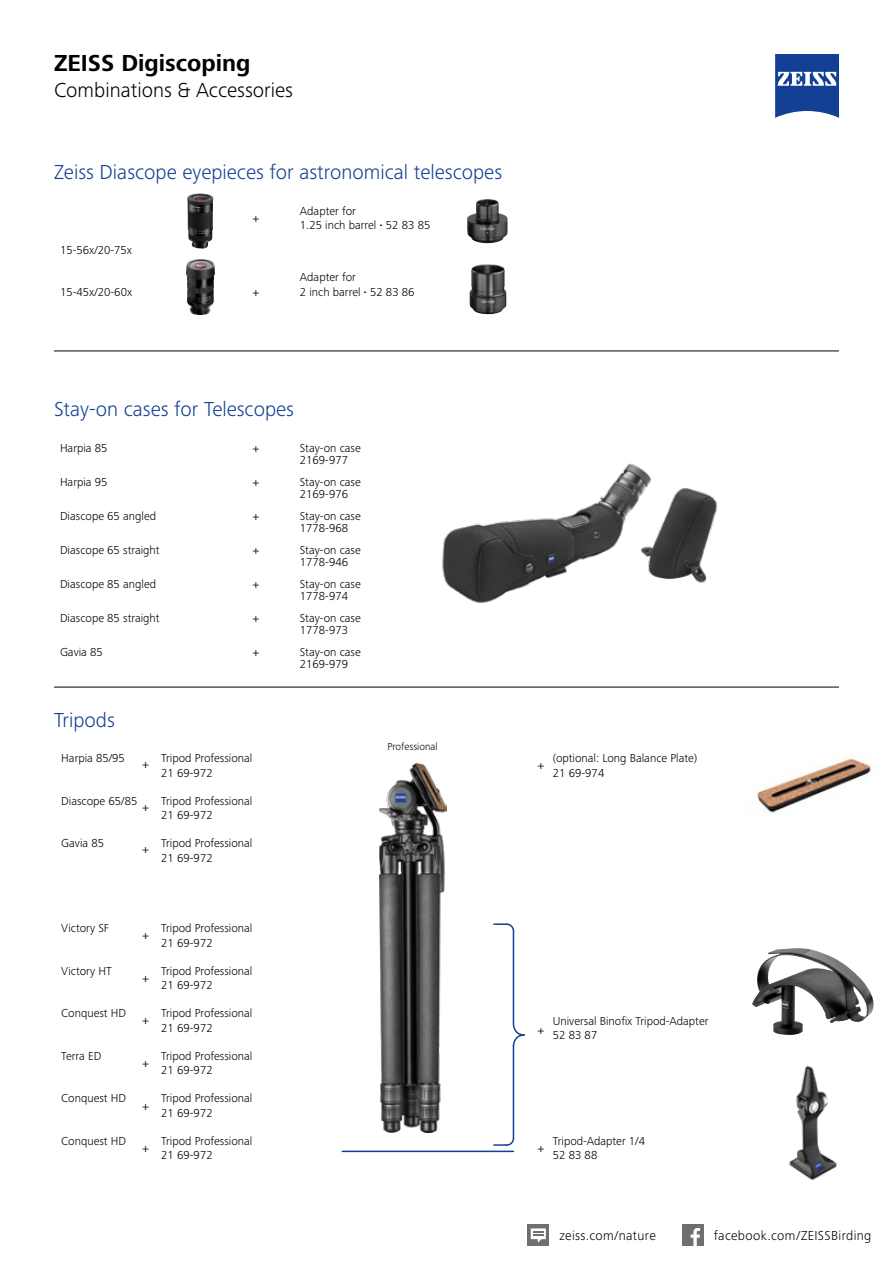
<style>
.page{position:relative;width:893px;height:1263px;background:#fff}
.page>*{position:absolute;margin:0;border:0;box-sizing:border-box;transform-origin:0 0}
.t1{font:700 24px "Zeiss Frutiger Next Pro";color:#000}
.t2{font:300 21px "Zeiss Frutiger Next Pro";color:#134094}
.t3{font:300 21px "Zeiss Frutiger Next Pro";color:#000}
.t4{font:300 13.5px "Zeiss Frutiger Next Pro";letter-spacing:.025em;color:#000}
.t5{font:300 12px/14.4px "Zeiss Frutiger Next Pro";color:#000}
.t6{font:italic 12px "Zeiss Frutiger Next Pro";color:#000}
.t7{font:300 10.5px "Zeiss Frutiger Next Pro";color:#000}
.s1{font-weight:700}
</style>
<div class="page">
<svg style="left:775px;top:54px;width:64px;height:64px"></svg>
<img style="left:442px;top:463px;width:275px;height:140px">
<img style="left:757px;top:948px;width:40px;height:45px">
<img style="left:789px;top:1066px;width:48px;height:114px">
<img style="left:379px;top:763px;width:67px;height:370px">
<img style="left:756px;top:758px;width:115px;height:55px">
<img style="left:186px;top:259px;width:28px;height:55px">
<img style="left:187px;top:193px;width:26px;height:56px">
<img style="left:469px;top:264px;width:37px;height:50px">
<hr style="left:54px;top:351px;width:785px;height:1px;background:#000">
<hr style="left:54px;top:687px;width:785px;height:1px;background:#000">
<img style="left:467px;top:199px;width:41px;height:44px">
<div style="left:682px;top:1225px;width:21px;height:21px;background:#6f6f6e"></div>
<svg style="left:691px;top:1228px;width:9px;height:18px"></svg>
<div style="left:528px;top:1225px;width:21px;height:21px;background:#6f6f6e"></div>
<svg style="left:531px;top:1228px;width:15px;height:14px"></svg>
<hr style="left:342px;top:1150px;width:171px;height:2px;background:#134094">
<hr style="left:513px;top:1045px;width:1px;height:93px;background:#134094">
<svg style="left:493px;top:1137px;width:21px;height:9px"></svg>
<hr style="left:513px;top:930px;width:1px;height:94px;background:#134094">
<svg style="left:493px;top:923px;width:21px;height:9px"></svg>
<svg style="left:512px;top:1023px;width:13px;height:24px"></svg>
<h1 class="t1" style="left:54px;top:50px;width:198px">ZEISS Digiscoping</h1>
<h2 class="t3" style="left:54px;top:77px;width:240px">Combinations &amp; Accessories</h2>
<h2 class="t2" style="left:54px;top:160px;width:450px">Zeiss Diascope eyepieces for astronomical telescopes</h2>
<p class="t5" style="left:300px;top:203px;width:132px">Adapter for<br>1.25 inch barrel <span class="s1">·</span> 52 83 85</p>
<p class="t5" style="left:60px;top:243px;width:73px">15-56x/20-75x</p>
<p class="t5" style="left:60px;top:285px;width:74px">15-45x/20-60x</p>
<p class="t6" style="left:253px;top:211px;width:8px">+</p>
<p class="t5" style="left:300px;top:270px;width:58px">Adapter for</p>
<p class="t6" style="left:253px;top:285px;width:8px">+</p>
<p class="t5" style="left:300px;top:285px;width:116px">2 inch barrel <span class="s1">·</span> 52 83 86</p>
<h2 class="t2" style="left:54px;top:397px;width:242px">Stay-on cases for Telescopes</h2>
<p class="t5" style="left:60px;top:441px;width:49px">Harpia 85</p>
<p class="t5" style="left:300px;top:442px;width:63px;line-height:12px">Stay-on case<br>2169-977</p>
<p class="t5" style="left:60px;top:475px;width:49px">Harpia 95</p>
<p class="t5" style="left:300px;top:476px;width:63px;line-height:12px">Stay-on case<br>2169-976</p>
<p class="t5" style="left:60px;top:509px;width:98px">Diascope 65 angled</p>
<p class="t5" style="left:300px;top:510px;width:63px;line-height:12px">Stay-on case<br>1778-968</p>
<p class="t5" style="left:60px;top:543px;width:101px">Diascope 65 straight</p>
<p class="t5" style="left:300px;top:544px;width:63px;line-height:12px">Stay-on case<br>1778-946</p>
<p class="t5" style="left:60px;top:577px;width:98px">Diascope 85 angled</p>
<p class="t5" style="left:300px;top:578px;width:63px;line-height:12px">Stay-on case<br>1778-974</p>
<p class="t5" style="left:60px;top:611px;width:101px">Diascope 85 straight</p>
<p class="t5" style="left:300px;top:612px;width:63px;line-height:12px">Stay-on case<br>1778-973</p>
<p class="t5" style="left:60px;top:645px;width:44px">Gavia 85</p>
<p class="t5" style="left:300px;top:646px;width:63px;line-height:12px">Stay-on case<br>2169-979</p>
<p class="t6" style="left:253px;top:441px;width:8px">+</p>
<p class="t6" style="left:253px;top:475px;width:8px">+</p>
<p class="t6" style="left:253px;top:509px;width:8px">+</p>
<p class="t6" style="left:253px;top:543px;width:8px">+</p>
<p class="t6" style="left:253px;top:577px;width:8px">+</p>
<p class="t6" style="left:253px;top:611px;width:8px">+</p>
<p class="t6" style="left:253px;top:645px;width:8px">+</p>
<h2 class="t2" style="left:54px;top:708px;width:62px">Tripods</h2>
<p class="t5" style="left:61px;top:751px;width:65px">Harpia 85/95</p>
<p class="t5" style="left:161px;top:751px;width:93px">Tripod Professional<br>21 69-972</p>
<p class="t5" style="left:553px;top:751px;width:146px">(optional: Long Balance Plate)<br>21 69-974</p>
<p class="t5" style="left:61px;top:793px;width:78px">Diascope 65/85</p>
<p class="t5" style="left:161px;top:793px;width:93px">Tripod Professional<br>21 69-972</p>
<p class="t5" style="left:61px;top:836px;width:44px">Gavia 85</p>
<p class="t5" style="left:161px;top:836px;width:93px">Tripod Professional<br>21 69-972</p>
<p class="t7" style="left:387px;top:741px;width:52px">Professional</p>
<p class="t6" style="left:143px;top:757px;width:8px">+</p>
<p class="t6" style="left:538px;top:758px;width:8px">+</p>
<p class="t6" style="left:143px;top:800px;width:8px">+</p>
<p class="t6" style="left:143px;top:842px;width:8px">+</p>
<p class="t5" style="left:61px;top:921px;width:49px">Victory SF</p>
<p class="t5" style="left:161px;top:921px;width:93px">Tripod Professional<br>21 69-972</p>
<p class="t5" style="left:61px;top:964px;width:52px">Victory HT</p>
<p class="t5" style="left:161px;top:964px;width:93px">Tripod Professional<br>21 69-972</p>
<p class="t5" style="left:61px;top:1006px;width:66px">Conquest HD</p>
<p class="t5" style="left:161px;top:1006px;width:93px">Tripod Professional<br>21 69-972</p>
<p class="t5" style="left:553px;top:1014px;width:157px">Universal Binofix Tripod-Adapter<br>52 83 87</p>
<p class="t5" style="left:61px;top:1049px;width:42px">Terra ED</p>
<p class="t5" style="left:161px;top:1049px;width:93px">Tripod Professional<br>21 69-972</p>
<p class="t5" style="left:61px;top:1091px;width:66px">Conquest HD</p>
<p class="t5" style="left:161px;top:1091px;width:93px">Tripod Professional<br>21 69-972</p>
<p class="t5" style="left:61px;top:1134px;width:66px">Conquest HD</p>
<p class="t5" style="left:161px;top:1134px;width:93px">Tripod Professional<br>21 69-972</p>
<p class="t5" style="left:553px;top:1134px;width:94px">Tripod-Adapter 1/4<br>52 83 88</p>
<p class="t6" style="left:143px;top:928px;width:8px">+</p>
<p class="t6" style="left:143px;top:971px;width:8px">+</p>
<p class="t6" style="left:143px;top:1013px;width:8px">+</p>
<p class="t6" style="left:538px;top:1023px;width:8px">+</p>
<p class="t6" style="left:143px;top:1056px;width:8px">+</p>
<p class="t6" style="left:143px;top:1099px;width:8px">+</p>
<p class="t6" style="left:538px;top:1141px;width:8px">+</p>
<p class="t6" style="left:143px;top:1141px;width:8px">+</p>
<p class="t4" style="left:559px;top:1228px;width:98px">zeiss.com/nature</p>
<p class="t4" style="left:714px;top:1228px;width:159px">facebook.com/ZEISSBirding</p>
</div>
